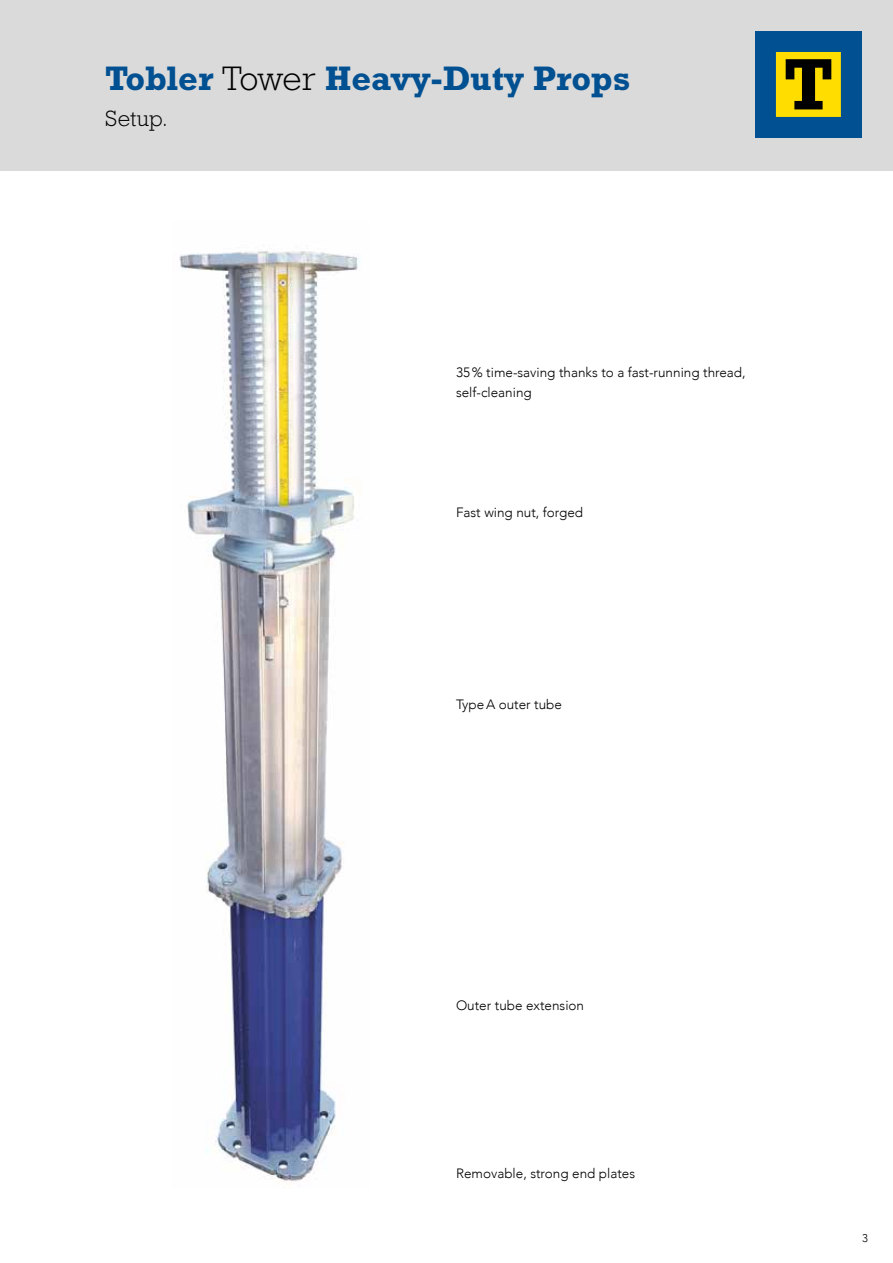
<style>
.page{position:relative;width:893px;height:1263px;background:#fff}
.page>*{position:absolute;margin:0;border:0;box-sizing:border-box;transform-origin:0 0}
.t1{font:700 34.5px "Rockwell Std";color:#005092}
.t2{font:300 22.5px "Rockwell Std";letter-spacing:.02em;color:#000}
.t3{font:300 13.5px/19.5px "Avenir";color:#000}
.t4{font:300 11.25px "Avenir";color:#000}
.s1{font-weight:300;color:#000}
</style>
<div class="page">
<div style="left:0;top:0;width:893px;height:170px;background:#dadada"></div>
<div style="left:755px;top:31px;width:107px;height:107px;background:#005092"></div>
<div style="left:776px;top:52px;width:64px;height:64px;background:#fd0"></div>
<div style="left:776px;top:52px;width:65px;height:65px;border:1px solid #fd0"></div>
<svg style="left:786px;top:59px;width:45px;height:50px"></svg>
<img style="left:179px;top:251px;width:182px;height:931px">
<h1 class="t1" style="left:105px;top:58px;width:527px">Tobler <span class="s1">Tower</span> Heavy-Duty Props</h1>
<h2 class="t2" style="left:105px;top:105px;width:64px">Setup.</h2>
<p class="t3" style="left:456px;top:363px;width:291px">35% time-saving thanks to a fast-running thread, self-cleaning</p>
<p class="t3" style="left:456px;top:502px;width:129px">Fast wing nut, forged</p>
<p class="t3" style="left:456px;top:694px;width:107px">TypeA outer tube</p>
<p class="t3" style="left:456px;top:996px;width:130px">Outer tube extension</p>
<p class="t3" style="left:456px;top:1163px;width:181px">Removable, strong end plates</p>
<p class="t4" style="left:862px;top:1231px;width:7px">3</p>
</div>
